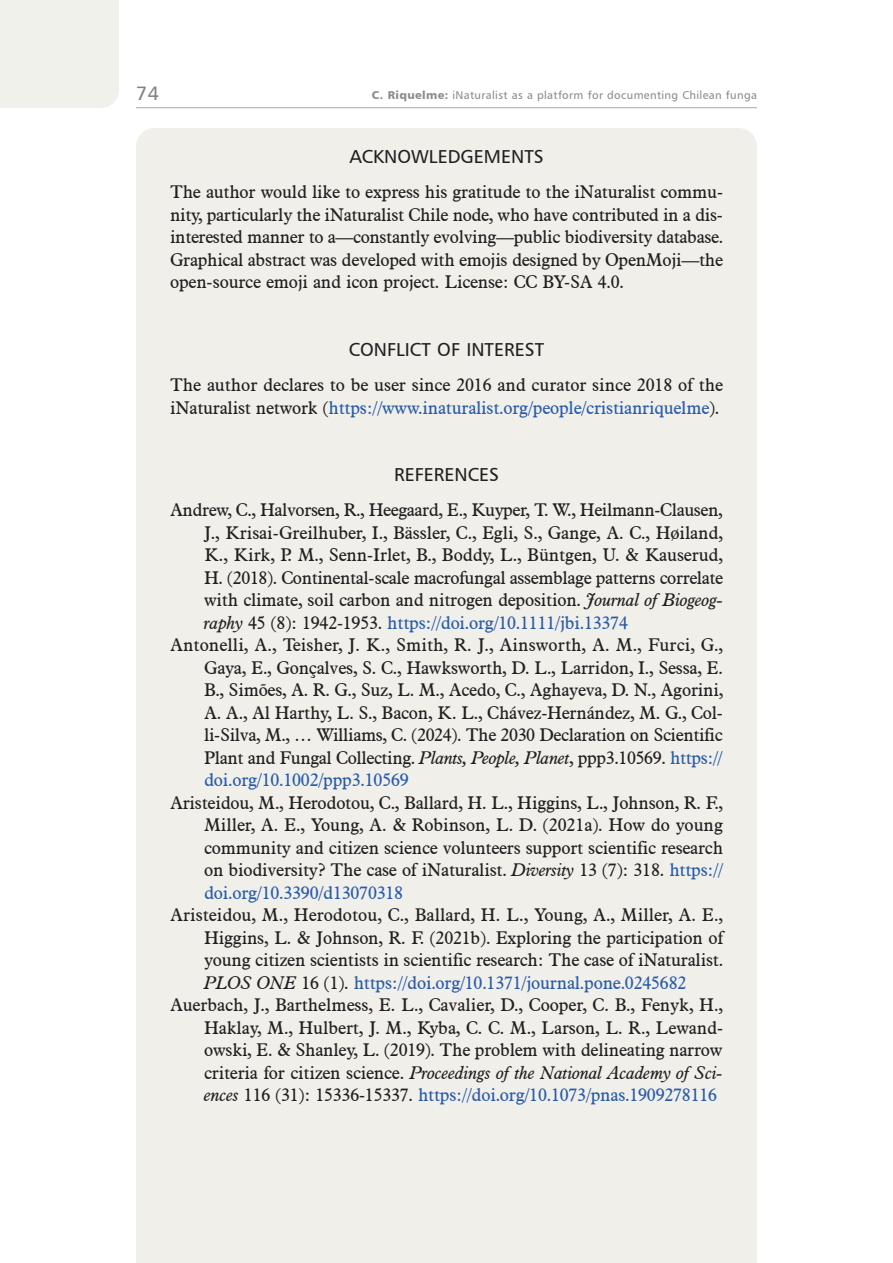
<style>
.page{position:relative;width:893px;height:1263px;background:#fff}
.page>*{position:absolute;margin:0;border:0;box-sizing:border-box;transform-origin:0 0}
.t1{font:19.5px "Humanist 777 BT Roman B";color:#808285}
.t2{font:18.75px "Humanist 777 BT Roman B";color:#231f20}
.t3{font:18px/22.5px "Aldine 721 BT";letter-spacing:-.01em;color:#231f20;text-align:justify}
.t4{font:18px "Aldine 721 BT";letter-spacing:-.01em;color:#285caa}
.t5{font:italic 18px "Aldine 721 BT";letter-spacing:-.01em;color:#231f20}
.t6{font:11.25px "Humanist 777 BT Roman B";letter-spacing:.03em;color:#8a8c8f}
.s1{font-family:"Humanist 777 BT Black B"}
.s2{color:#285caa}
.s3{font-style:italic}
.s4{font-style:italic;color:#231f20}
.s5{color:#231f20}
.s6{font-style:normal}
</style>
<div class="page">
<hr style="left:136px;top:107px;width:621px;height:1px;background:#a8a9ad">
<div style="left:0;top:0;width:119px;height:108px;background:#f1f1eb"></div>
<div style="left:136px;top:128px;width:621px;height:1135px;background:#f1efea"></div>
<p class="t1" style="left:136px;top:81px;width:24px">74</p>
<p class="t6" style="left:372px;top:88px;width:387px"><span class="s1">C. Riquelme:</span> iNaturalist as a platform for documenting Chilean funga</p>
<p class="t2" style="left:349px;top:145px;width:196px">ACKNOWLEDGEMENTS</p>
<p class="t3" style="left:170px;top:181px;width:555px">The author would like to express his gratitude to the iNaturalist commu&shy;nity, particularly the iNaturalist Chile node, who have contributed in a dis&shy;interested manner to a—constantly evolving—public biodiversity database.<br>Graphical abstract was developed with emojis designed by OpenMoji—the open-source emoji and icon project. License: CC BY-SA 4.0.</p>
<p class="t2" style="left:349px;top:338px;width:197px">CONFLICT OF INTEREST</p>
<p class="t3" style="left:170px;top:373px;width:554px">The author declares to be user since 2016 and curator since 2018 of the iNaturalist network (<span class="s2">https://www.inaturalist.org/people/cristianriquelme</span>).</p>
<p class="t2" style="left:394px;top:463px;width:106px">REFERENCES</p>
<p class="t3" style="left:170px;top:499px;width:554px">Andrew, C., Halvorsen, R., Heegaard, E., Kuyper, T. W., Heilmann-Clausen,</p>
<p class="t3" style="left:204px;top:521px;width:520px">J., Krisai-Greilhuber, I., Bässler, C., Egli, S., Gange, A. C., Høiland,</p>
<p class="t3" style="left:204px;top:544px;width:520px">K., Kirk, P. M., Senn-Irlet, B., Boddy, L., Büntgen, U. &amp; Kauserud,</p>
<p class="t3" style="left:204px;top:566px;width:521px">H. (2018). Continental-scale macrofungal assemblage patterns correlate</p>
<p class="t3" style="left:204px;top:589px;width:521px">with climate, soil carbon and nitrogen deposition. <span class="s3">Journal of Biogeog-</span></p>
<p class="t4" style="left:204px;top:611px;width:425px"><span class="s4">raphy</span> <span class="s5">45 (8): 1942-1953.</span> https://doi.org/10.1111/jbi.13374</p>
<p class="t3" style="left:170px;top:634px;width:554px">Antonelli, A., Teisher, J. K., Smith, R. J., Ainsworth, A. M., Furci, G.,</p>
<p class="t3" style="left:204px;top:656px;width:520px">Gaya, E., Gonçalves, S. C., Hawksworth, D. L., Larridon, I., Sessa, E.</p>
<p class="t3" style="left:204px;top:679px;width:521px">B., Simões, A. R. G., Suz, L. M., Acedo, C., Aghayeva, D. N., Agorini,</p>
<p class="t3" style="left:204px;top:701px;width:520px">A. A., Al Harthy, L. S., Bacon, K. L., Chávez-Hernández, M. G., Col-</p>
<p class="t3" style="left:204px;top:724px;width:520px">li-Silva, M., … Williams, C. (2024). The 2030 Declaration on Scientific</p>
<p class="t3" style="left:204px;top:746px;width:520px">Plant and Fungal Collecting. <span class="s3">Plants, People, Planet</span>, ppp3.10569. <span class="s2">https://</span></p>
<p class="t4" style="left:204px;top:769px;width:206px">doi.org/10.1002/ppp3.10569</p>
<p class="t3" style="left:204px;top:791px;width:521px;text-indent:-34px">Aristeidou, M., Herodotou, C., Ballard, H. L., Higgins, L., Johnson, R. F., Miller, A. E., Young, A. &amp; Robinson, L. D. (2021a). How do young community and citizen science volunteers support scientific research on biodiversity? The case of iNaturalist. <span class="s3">Diversity</span> 13 (7): 318. <span class="s2">https:// doi.org/10.3390/d13070318</span></p>
<p class="t3" style="left:170px;top:904px;width:554px">Aristeidou, M., Herodotou, C., Ballard, H. L., Young, A., Miller, A. E.,</p>
<p class="t3" style="left:204px;top:926px;width:520px">Higgins, L. &amp; Johnson, R. F. (2021b). Exploring the participation of</p>
<p class="t3" style="left:204px;top:949px;width:520px">young citizen scientists in scientific research: The case of iNaturalist.</p>
<p class="t4" style="left:204px;top:971px;width:484px"><span class="s4">PLOS ONE</span> <span class="s5">16 (1).</span> https://doi.org/10.1371/journal.pone.0245682</p>
<p class="t3" style="left:170px;top:994px;width:554px">Auerbach, J., Barthelmess, E. L., Cavalier, D., Cooper, C. B., Fenyk, H.,</p>
<p class="t3" style="left:204px;top:1016px;width:520px">Haklay, M., Hulbert, J. M., Kyba, C. C. M., Larson, L. R., Lewand-</p>
<p class="t3" style="left:204px;top:1039px;width:520px">owski, E. &amp; Shanley, L. (2019). The problem with delineating narrow</p>
<p class="t5" style="left:204px;top:1061px;width:520px"><span class="s6">criteria for citizen science.</span> Proceedings of the National Academy of Sci-</p>
<p class="t4" style="left:204px;top:1084px;width:514px"><span class="s4">ences</span> <span class="s5">116 (31): 15336-15337.</span> https://doi.org/10.1073/pnas.1909278116</p>
</div>
